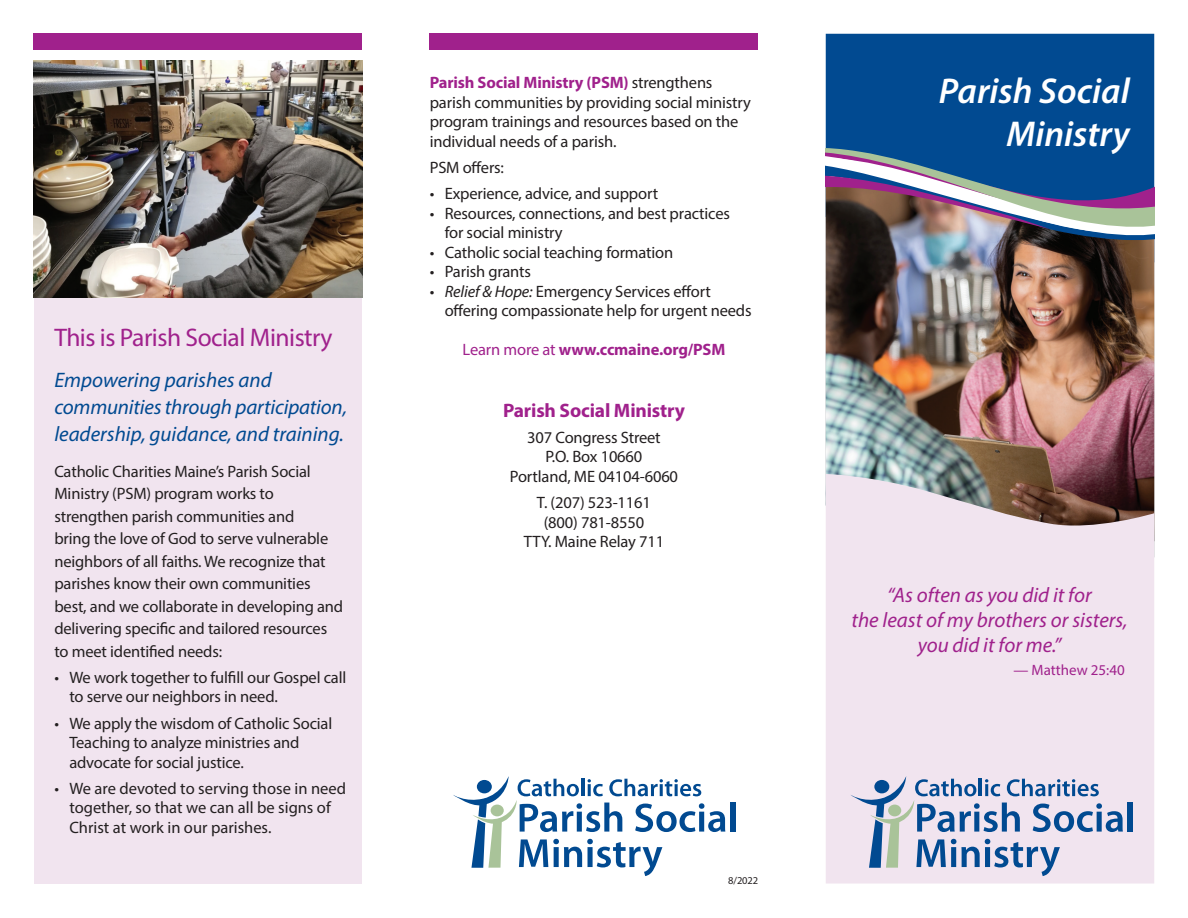
<style>
.page{position:relative;width:1188px;height:918px;background:#fff}
.page>*{position:absolute;margin:0;border:0;box-sizing:border-box;transform-origin:0 0}
.t1{font:italic 600 36px/43.2px "Myriad Pro";color:#fff;text-align:right}
.t2{font:25.5px "Myriad Pro";letter-spacing:-.02em;color:#a0218c}
.t3{font:italic 21px/27px "Myriad Pro";color:#014a91}
.t4{font:italic 21px/25.2px "Myriad Pro";color:#a0218c;text-align:center}
.t5{font:700 19.5px "Myriad Pro";letter-spacing:-.01em;color:#a0218c}
.t6{font:16.5px/19.5px "Myriad Pro";letter-spacing:-.01em;color:#231f20}
.t7{font:700 16.5px "Myriad Pro";letter-spacing:-.01em;color:#a0218c}
.t8{font:15px "Myriad Pro";color:#a0218c}
.t9{font:10.5px "Myriad Pro";color:#231f20}
.s1{font-weight:700;color:#a0218c}
.s2{font-style:italic}
.s3{font-weight:400}
</style>
<div class="page">
<div style="left:826px;top:34px;width:328px;height:114px;background:#014a91"></div>
<img style="left:826px;top:240px;width:328px;height:234px">
<svg style="left:826px;top:474px;width:328px;height:410px;fill:#f1e4ef"></svg>
<svg style="left:826px;top:148px;width:328px;height:92px"></svg>
<div style="left:35px;top:273px;width:327px;height:611px;background:#f1e4ef"></div>
<div style="left:1128px;top:803px;width:5px;height:29px;background:#014a91"></div>
<svg style="left:850px;top:776px;width:273px;height:100px"></svg>
<div style="left:730px;top:803px;width:5px;height:29px;background:#014a91"></div>
<svg style="left:453px;top:776px;width:272px;height:100px"></svg>
<img style="left:34px;top:60px;width:328px;height:238px">
<div style="left:34px;top:34px;width:328px;height:16px;background:#a0218c"></div>
<div style="left:430px;top:34px;width:328px;height:16px;background:#a0218c"></div>
<h2 class="t2" style="left:54px;top:322px;width:280px">This is Parish Social Ministry</h2>
<p class="t3" style="left:54px;top:366px;width:294px">Empowering parishes and communities through participation, leadership, guidance, and training.</p>
<p class="t6" style="left:54px;top:460px;width:290px;line-height:22.5px">Catholic Charities Maine’s Parish Social Ministry (PSM) program works to strengthen parish communities and<br>bring the love of God to serve vulnerable neighbors of all faiths. We recognize that parishes know their own communities best, and we collaborate in developing and delivering specific and tailored resources to meet identified needs:</p>
<p class="t6" style="left:69px;top:667px;width:279px;text-indent:-15px">• We work together to fulfill our Gospel call to serve our neighbors in need.</p>
<p class="t6" style="left:69px;top:713px;width:264px;text-indent:-15px">• We apply the wisdom of Catholic Social<br>Teaching to analyze ministries and advocate for social justice.</p>
<p class="t6" style="left:69px;top:778px;width:278px;text-indent:-15px">• We are devoted to serving those in need together, so that we can all be signs of<br>Christ at work in our parishes.</p>
<p class="t6" style="left:430px;top:73px;width:323px"><span class="s1">Parish Social Ministry (PSM)</span> strengthens parish communities by providing social ministry program trainings and resources based on the individual needs of a parish.</p>
<p class="t6" style="left:430px;top:157px;width:76px">PSM offers:</p>
<p class="t6" style="left:430px;top:184px;width:230px">• Experience, advice, and support</p>
<p class="t6" style="left:445px;top:203px;width:287px;text-indent:-15px">• Resources, connections, and best practices for social ministry</p>
<p class="t6" style="left:430px;top:242px;width:245px">• Catholic social teaching formation</p>
<p class="t6" style="left:430px;top:262px;width:103px">• Parish grants</p>
<p class="t6" style="left:445px;top:281px;width:308px;text-indent:-15px">• <span class="s2">Relief &amp; Hope:</span> Emergency Services effort offering compassionate help for urgent needs</p>
<p class="t7" style="left:463px;top:339px;width:264px"><span class="s3">Learn more at</span> www.ccmaine.org/PSM</p>
<p class="t5" style="left:503px;top:397px;width:183px">Parish Social Ministry</p>
<p class="t6" style="left:510px;top:427px;width:170px;text-align:center">307 Congress Street<br>P.O. Box 10660<br>Portland, ME 04104-6060</p>
<p class="t6" style="left:524px;top:493px;width:142px;text-align:center">T. (207) 523-1161 (800) 781-8550<br>TTY. Maine Relay 711</p>
<p class="t9" style="left:728px;top:874px;width:32px">8/2022</p>
<h1 class="t1" style="left:939px;top:68px;width:192px">Parish Social<br>Ministry</h1>
<p class="t4" style="left:852px;top:582px;width:278px">“As often as you did it for<br>the least of my brothers or sisters, you did it for me.”</p>
<p class="t8" style="left:1013px;top:660px;width:113px">— Matthew 25:40</p>
</div>
